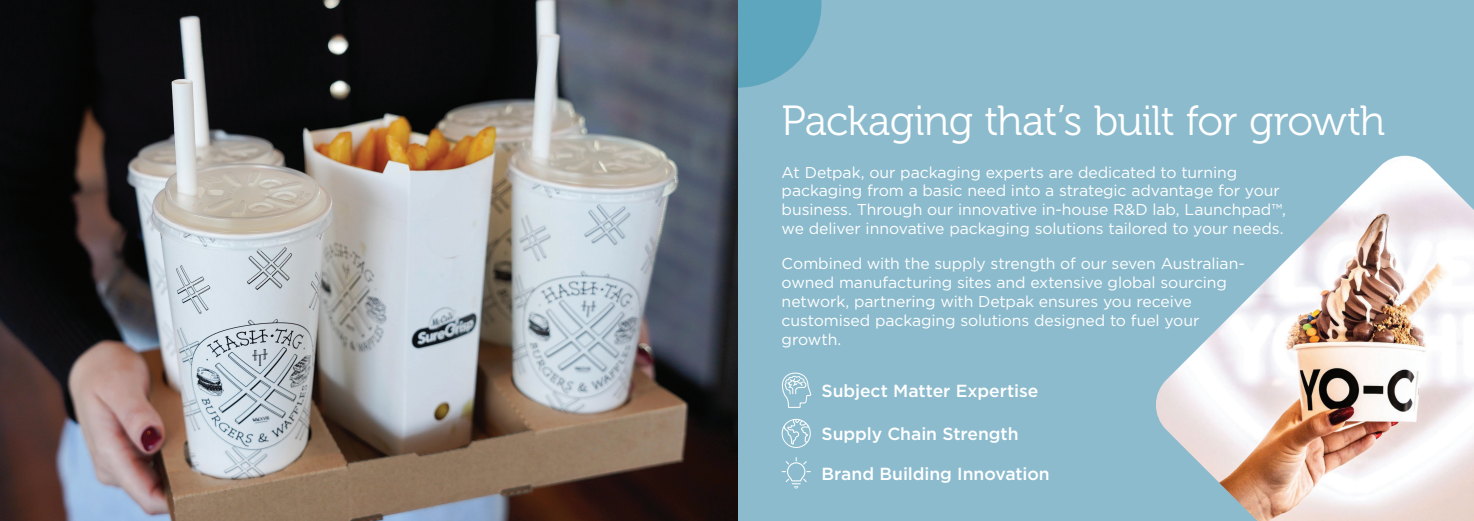
<style>
.page{position:relative;width:1474px;height:521px;background:#fff}
.page>*{position:absolute;margin:0;border:0;box-sizing:border-box;transform-origin:0 0}
.Heading_1{font:42px "Museo 300";letter-spacing:-.02em;color:#fff}
.t1{font:500 17.5px "Gotham";letter-spacing:-.005em;color:#fff}
.t2{font:15.75px/18.9px "Gotham";letter-spacing:-.005em;color:#fff}
</style>
<div class="page">
<div style="left:737px;top:0;width:736px;height:521px;background:#8cbbcd"></div>
<svg style="left:737px;top:0;width:84px;height:88px"></svg>
<img style="left:1156px;top:156px;width:317px;height:365px">
<svg style="left:782px;top:373px;width:29px;height:35px"></svg>
<svg style="left:781px;top:419px;width:29px;height:29px"></svg>
<svg style="left:781px;top:457px;width:29px;height:31px"></svg>
<img style="left:0;top:0;width:737px;height:521px">
<p class="Heading_1" style="left:781px;top:98px;width:605px">Packaging that’s built for growth</p>
<p class="t2" style="left:781px;top:162px;width:506px">At Detpak, our packaging experts are dedicated to turning packaging from a basic need into a strategic advantage for your business. Through our innovative in-house R&amp;D lab, Launchpad™, we deliver innovative packaging solutions tailored to your needs.</p>
<p class="t2" style="left:781px;top:254px;width:465px">Combined with the supply strength of our seven Australian&shy;owned manufacturing sites and extensive global sourcing network, partnering with Detpak ensures you receive customised packaging solutions designed to fuel your growth.</p>
<p class="t1" style="left:821px;top:380px;width:218px">Subject Matter Expertise</p>
<p class="t1" style="left:821px;top:423px;width:199px">Supply Chain Strength</p>
<p class="t1" style="left:821px;top:462px;width:230px">Brand Building Innovation</p>
</div>
